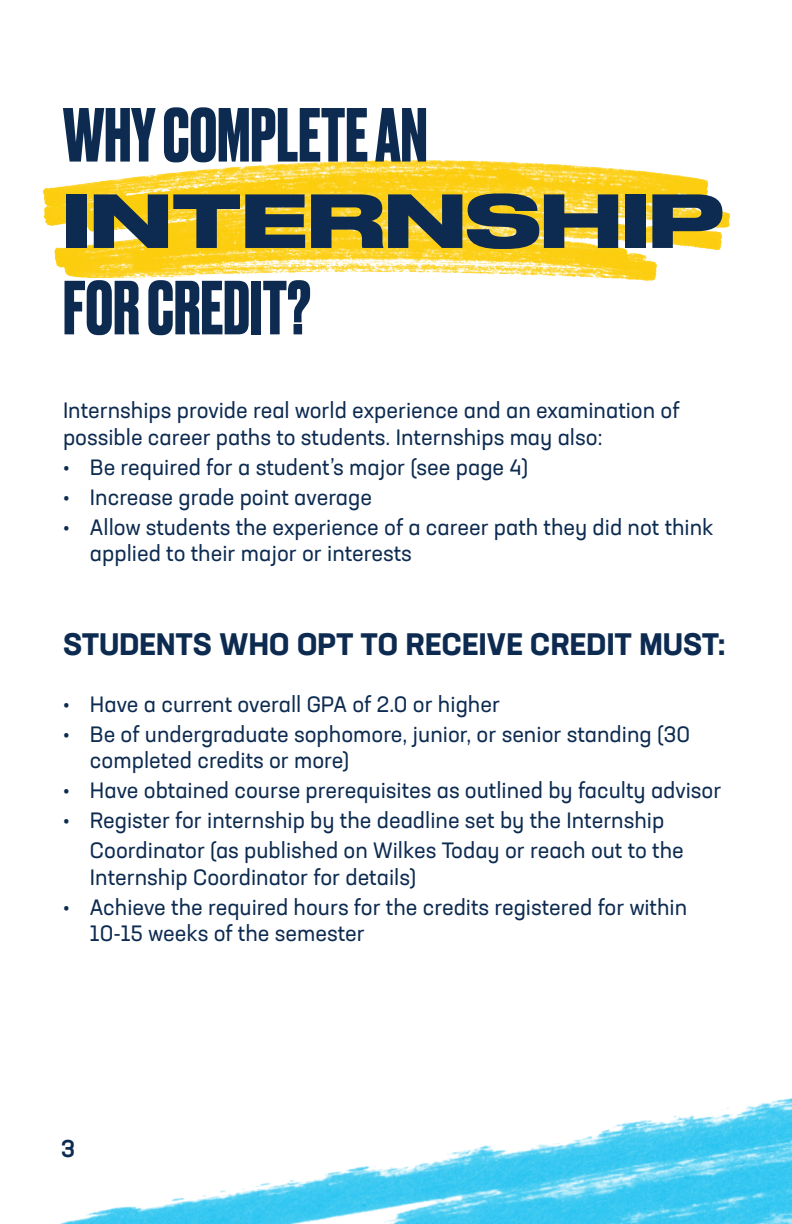
<style>
.page{position:relative;width:792px;height:1224px;background:#fff}
.page>*{position:absolute;margin:0;border:0;box-sizing:border-box;transform-origin:0 0}
.t1{font:700 72px "Druk";color:#0d2b51}
.t2{font:700 72px "Druk Wide";color:#0d2b51}
.t3{font:700 30.6px "Neusa Next Pro";letter-spacing:.01em;color:#0d2b51}
.t4{font:500 24px "Neusa Next Pro";color:#0d2b51}
.t5{font:22px/26.4px "Neusa Next Pro";color:#0d2b51}
</style>
<div class="page">
<img style="left:43px;top:160px;width:687px;height:121px">
<img style="left:60px;top:1098px;width:732px;height:126px">
<h1 class="t1" style="left:63px;top:86px;width:366px">WHY COMPLETE AN</h1>
<h1 class="t2" style="left:63px;top:161px;width:662px">INTERNSHIP</h1>
<h1 class="t1" style="left:63px;top:258px;width:250px">FOR CREDIT?</h1>
<p class="t5" style="left:63px;top:397px;width:618px">Internships provide real world experience and an examination of possible career paths to students. Internships may also:</p>
<p class="t5" style="left:63px;top:454px;width:467px">• Be required for a student’s major (see page 4)</p>
<p class="t5" style="left:63px;top:484px;width:311px">• Increase grade point average</p>
<p class="t5" style="left:90px;top:514px;width:625px;text-indent:-27px">• Allow students the experience of a career path they did not think applied to their major or interests</p>
<h2 class="t3" style="left:63px;top:625px;width:665px">STUDENTS WHO OPT TO RECEIVE CREDIT MUST:</h2>
<p class="t5" style="left:63px;top:691px;width:439px">• Have a current overall GPA of 2.0 or higher</p>
<p class="t5" style="left:90px;top:721px;width:602px;text-indent:-27px">• Be of undergraduate sophomore, junior, or senior standing (30 completed credits or more)</p>
<p class="t5" style="left:63px;top:777px;width:660px">• Have obtained course prerequisites as outlined by faculty advisor</p>
<p class="t5" style="left:90px;top:805px;width:595px;line-height:30px;text-indent:-27px">• Register for internship by the deadline set by the Internship<br>Coordinator (as published on Wilkes Today or reach out to the</p>
<p class="t5" style="left:90px;top:863px;width:328px">Internship Coordinator for details)</p>
<p class="t5" style="left:90px;top:893px;width:599px;text-indent:-27px">• Achieve the required hours for the credits registered for within<br>10-15 weeks of the semester</p>
<p class="t4" style="left:61px;top:1133px;width:16px">3</p>
</div>
